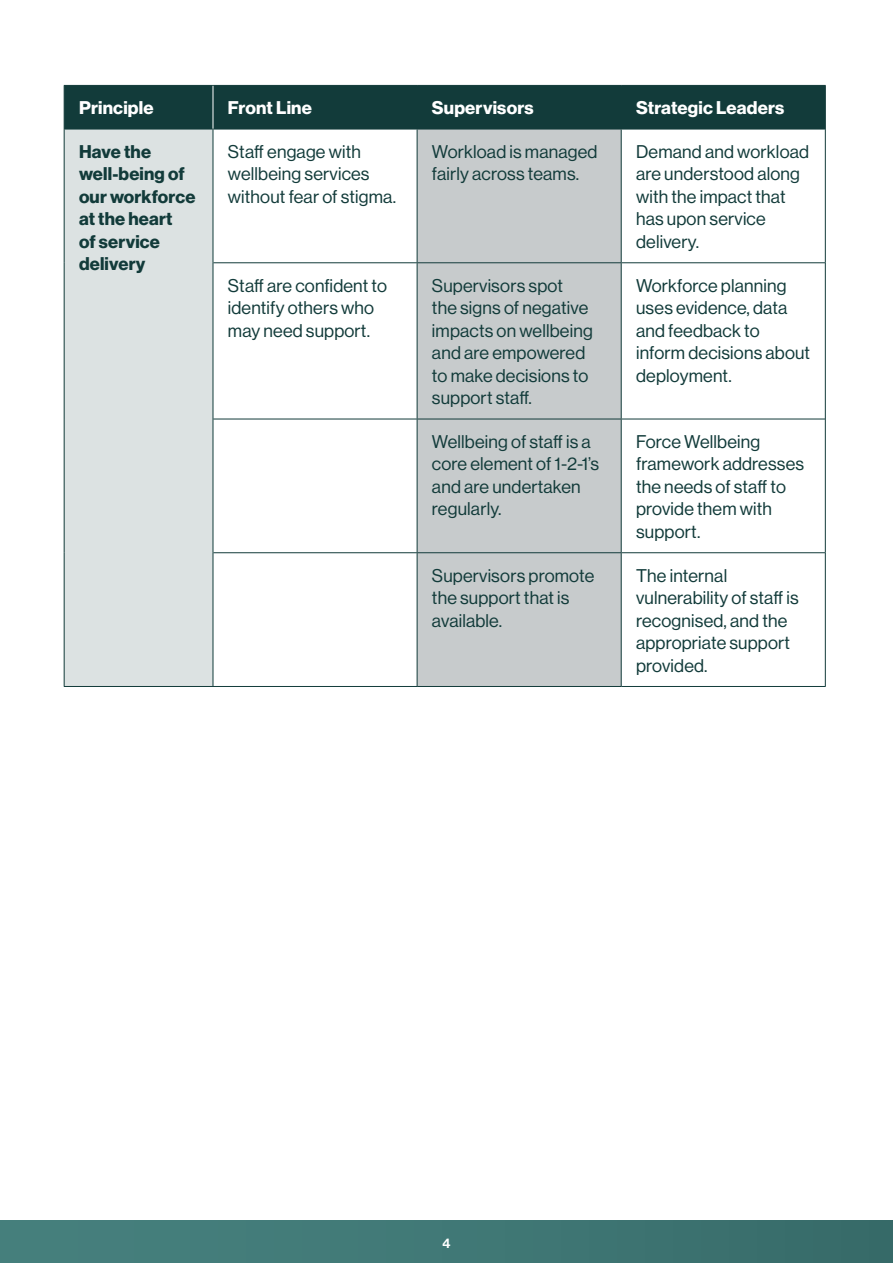
<style>
.page{position:relative;width:893px;height:1263px;background:#fff}
.page>*{position:absolute;margin:0;border:0;box-sizing:border-box;transform-origin:0 0}
.t1{font:18px/22.5px "N Haas Grotesk DS Pro 55 Rg";letter-spacing:.01em;color:#123b3a}
.t2{font:18px/22.5px "N Haas Grotesk DS Pro 75 Bd";letter-spacing:.01em;color:#123b3a}
.t3{font:18px "N Haas Grotesk DS Pro 75 Bd";letter-spacing:.01em;color:#fff}
.t4{font:13.5px "N Haas Grotesk DS Pro 65 Md";color:#fff}
</style>
<div class="page">
<div style="left:0;top:1220px;width:893px;height:43px;background:#407876"></div>
<div style="left:65px;top:86px;width:760px;height:43px;background:#123b3a"></div>
<div style="left:64px;top:129px;width:149px;height:557px;background:#dce2e2"></div>
<svg style="left:214px;top:130px;width:611px;height:556px"></svg>
<div style="left:418px;top:130px;width:203px;height:556px;background:#c7cbcc"></div>
<hr style="left:417px;top:129px;width:1px;height:133px;background:#123b3a">
<hr style="left:621px;top:129px;width:1px;height:133px;background:#123b3a">
<hr style="left:417px;top:263px;width:1px;height:156px;background:#123b3a">
<hr style="left:621px;top:263px;width:1px;height:156px;background:#123b3a">
<hr style="left:213px;top:262px;width:204px;height:1px;background:#123b3a">
<hr style="left:417px;top:262px;width:204px;height:1px;background:#123b3a">
<hr style="left:621px;top:262px;width:204px;height:1px;background:#123b3a">
<hr style="left:213px;top:129px;width:1px;height:134px;background:#123b3a">
<hr style="left:825px;top:129px;width:1px;height:134px;background:#123b3a">
<hr style="left:213px;top:263px;width:1px;height:156px;background:#123b3a">
<hr style="left:825px;top:263px;width:1px;height:156px;background:#123b3a">
<hr style="left:213px;top:419px;width:204px;height:1px;background:#123b3a">
<hr style="left:417px;top:419px;width:204px;height:1px;background:#123b3a">
<hr style="left:621px;top:419px;width:204px;height:1px;background:#123b3a">
<hr style="left:213px;top:552px;width:204px;height:1px;background:#123b3a">
<hr style="left:417px;top:552px;width:204px;height:1px;background:#123b3a">
<hr style="left:621px;top:552px;width:204px;height:1px;background:#123b3a">
<hr style="left:213px;top:686px;width:204px;height:1px;background:#123b3a">
<hr style="left:417px;top:686px;width:204px;height:1px;background:#123b3a">
<hr style="left:621px;top:686px;width:205px;height:1px;background:#123b3a">
<hr style="left:213px;top:419px;width:1px;height:134px;background:#123b3a">
<hr style="left:417px;top:419px;width:1px;height:133px;background:#123b3a">
<hr style="left:621px;top:419px;width:1px;height:133px;background:#123b3a">
<hr style="left:825px;top:419px;width:1px;height:134px;background:#123b3a">
<hr style="left:213px;top:553px;width:1px;height:133px;background:#123b3a">
<hr style="left:417px;top:553px;width:1px;height:133px;background:#123b3a">
<hr style="left:621px;top:553px;width:1px;height:133px;background:#123b3a">
<hr style="left:825px;top:553px;width:1px;height:133px;background:#123b3a">
<hr style="left:64px;top:85px;width:149px;height:1px;background:#123b3a">
<hr style="left:213px;top:85px;width:204px;height:1px;background:#123b3a">
<hr style="left:417px;top:85px;width:204px;height:1px;background:#123b3a">
<hr style="left:621px;top:85px;width:205px;height:1px;background:#123b3a">
<hr style="left:65px;top:129px;width:148px;height:1px;background:#123b3a">
<hr style="left:213px;top:129px;width:204px;height:1px;background:#123b3a">
<hr style="left:417px;top:129px;width:204px;height:1px;background:#123b3a">
<hr style="left:621px;top:129px;width:204px;height:1px;background:#123b3a">
<hr style="left:64px;top:86px;width:1px;height:43px;background:#123b3a">
<hr style="left:417px;top:86px;width:1px;height:43px;background:#123b3a">
<hr style="left:621px;top:86px;width:1px;height:43px;background:#123b3a">
<hr style="left:825px;top:86px;width:1px;height:43px;background:#123b3a">
<hr style="left:213px;top:86px;width:1px;height:43px;background:#fff">
<hr style="left:64px;top:129px;width:1px;height:134px;background:#123b3a">
<hr style="left:64px;top:263px;width:1px;height:156px;background:#123b3a">
<hr style="left:64px;top:419px;width:1px;height:134px;background:#123b3a">
<hr style="left:64px;top:553px;width:1px;height:133px;background:#123b3a">
<hr style="left:64px;top:686px;width:149px;height:1px;background:#123b3a">
<p class="t3" style="left:79px;top:97px;width:76px">Principle</p>
<p class="t3" style="left:228px;top:97px;width:86px">Front Line</p>
<p class="t3" style="left:432px;top:97px;width:103px">Supervisors</p>
<p class="t3" style="left:636px;top:97px;width:150px">Strategic Leaders</p>
<p class="t2" style="left:79px;top:140px;width:118px">Have the well-being of our workforce at the heart<br>of service delivery</p>
<p class="t1" style="left:228px;top:140px;width:170px">Staff engage with wellbeing services without fear of stigma.</p>
<p class="t1" style="left:432px;top:140px;width:167px">Workload is managed fairly across teams.</p>
<p class="t1" style="left:636px;top:140px;width:174px">Demand and workload are understood along with the impact that has upon service delivery.</p>
<p class="t1" style="left:228px;top:274px;width:161px">Staff are confident to identify others who may need support.</p>
<p class="t1" style="left:432px;top:274px;width:162px">Supervisors spot<br>the signs of negative impacts on wellbeing and are empowered to make decisions to support staff.</p>
<p class="t1" style="left:636px;top:274px;width:176px">Workforce planning uses evidence, data and feedback to inform decisions about deployment.</p>
<p class="t1" style="left:432px;top:430px;width:169px">Wellbeing of staff is a core element of 1-2-1’s and are undertaken regularly.</p>
<p class="t1" style="left:636px;top:430px;width:170px">Force Wellbeing framework addresses the needs of staff to provide them with support.</p>
<p class="t1" style="left:432px;top:564px;width:164px">Supervisors promote the support that is available.</p>
<p class="t1" style="left:636px;top:564px;width:164px">The internal vulnerability of staff is recognised, and the appropriate support provided.</p>
<p class="t4" style="left:442px;top:1235px;width:10px">4</p>
</div>
